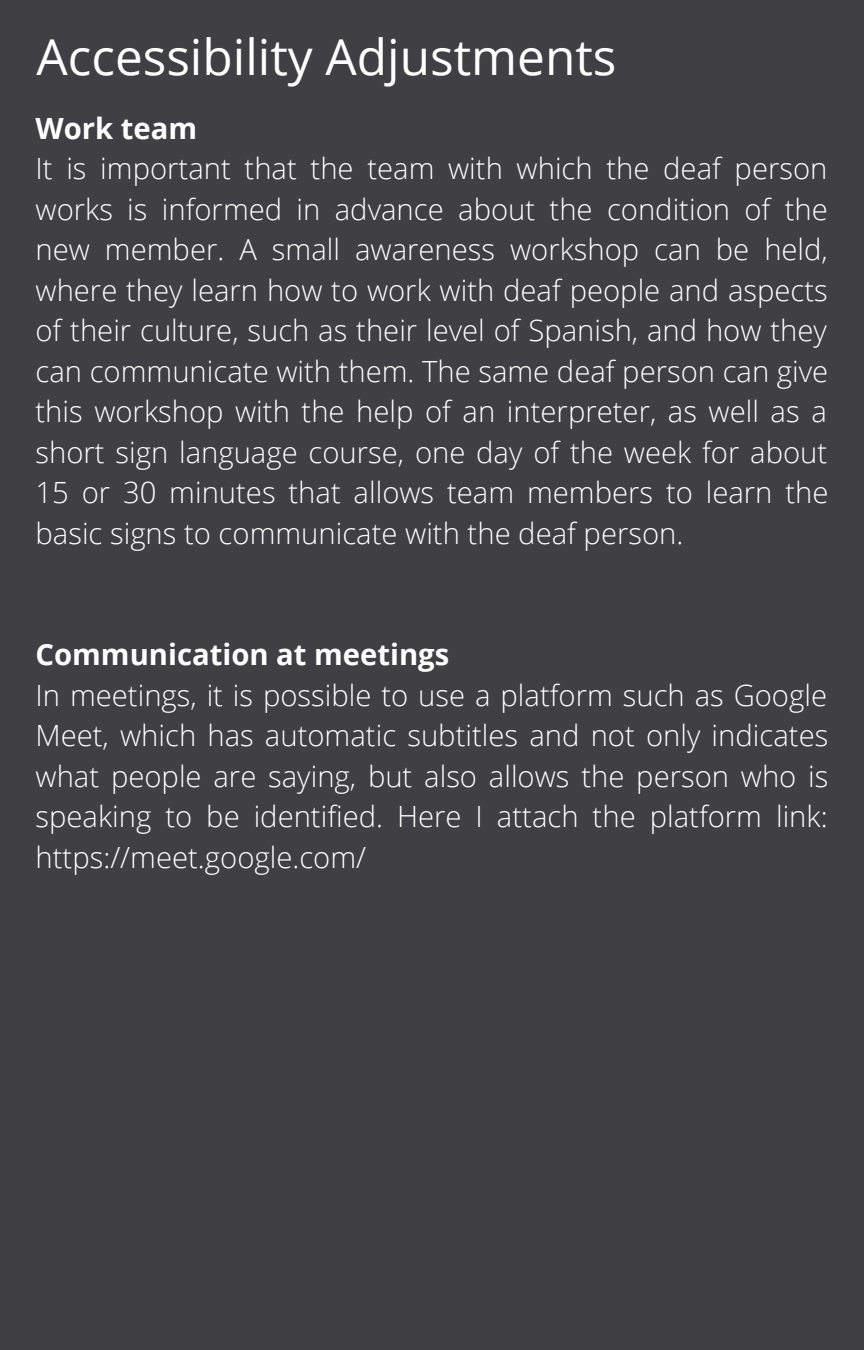
<style>
.page{position:relative;width:864px;height:1350px;background:#3f3f44}
.page>*{position:absolute;margin:0;border:0;box-sizing:border-box;transform-origin:0 0}
.t1{font:49.5px "Open Sans";color:#fff}
.t2{font:300 29.25px/40.5px "Open Sans";color:#fff;text-align:justify}
.t3{font:700 29.25px "Open Sans";color:#fff}
</style>
<div class="page">
<h1 class="t1" style="left:37px;top:22px;width:581px">Accessibility Adjustments</h1>
<p class="t3" style="left:36px;top:107px;width:163px">Work team</p>
<p class="t2" style="left:36px;top:147px;width:794px">It is important that the team with which the deaf person works is informed in advance about the condition of the new member. A small awareness workshop can be held, where they learn how to work with deaf people and aspects of their culture, such as their level of Spanish, and how they can communicate with them. The same deaf person can give this workshop with the help of an interpreter, as well as a short sign language course, one day of the week for about 15 or 30 minutes that allows team members to learn the basic signs to communicate with the deaf person.</p>
<p class="t3" style="left:36px;top:634px;width:415px">Communication at meetings</p>
<p class="t2" style="left:36px;top:674px;width:794px">In meetings, it is possible to use a platform such as Google Meet, which has automatic subtitles and not only indicates what people are saying, but also allows the person who is speaking to be identified. Here I attach the platform link: https://meet.google.com/</p>
</div>
